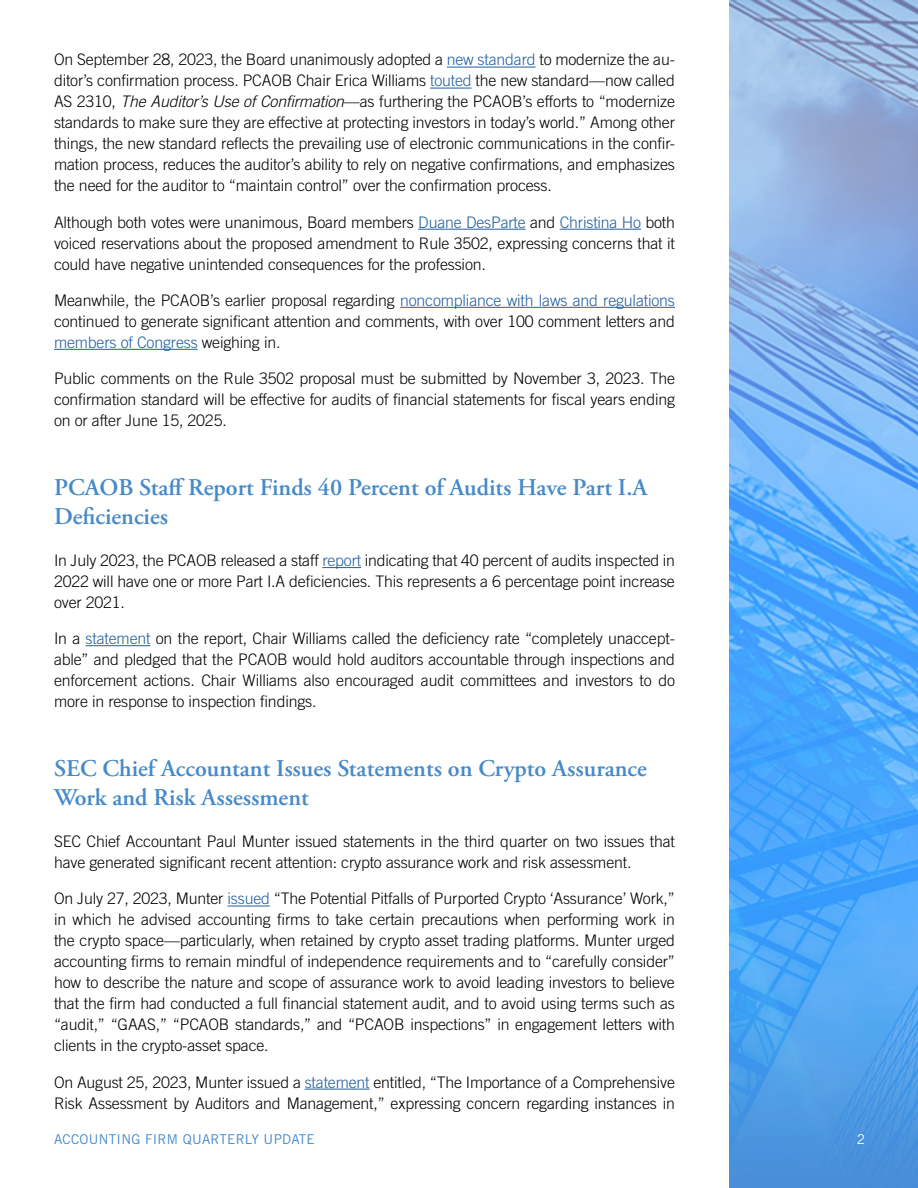
<style>
.page{position:relative;width:918px;height:1188px;background:#fff}
.page>*{position:absolute;margin:0;border:0;box-sizing:border-box;transform-origin:0 0}
.t1{font:600 24px/28.8px "Adobe Garamond Pro";color:#468ac9}
.t2{font:300 15.9px/21px "Trade Gothic LT Std";letter-spacing:-.01em;color:#000;text-align:justify}
.t3{font:13.5px "Trade Gothic LT Std";letter-spacing:.02em;color:#468ac9}
.t4{font:13.5px "Trade Gothic LT Std";color:#fff}
.s1{color:#215e9e}
.s2{font-style:italic}
</style>
<div class="page">
<img style="left:729px;top:0;width:189px;height:1188px">
<hr style="left:447px;top:67px;width:89px;height:1px;background:#215e9e">
<hr style="left:430px;top:88px;width:42px;height:1px;background:#215e9e">
<hr style="left:418px;top:229px;width:108px;height:1px;background:#215e9e">
<hr style="left:560px;top:229px;width:81px;height:1px;background:#215e9e">
<hr style="left:400px;top:307px;width:275px;height:1px;background:#215e9e">
<hr style="left:54px;top:349px;width:144px;height:1px;background:#215e9e">
<hr style="left:322px;top:567px;width:39px;height:1px;background:#215e9e">
<hr style="left:86px;top:645px;width:64px;height:1px;background:#215e9e">
<hr style="left:228px;top:906px;width:42px;height:1px;background:#215e9e">
<hr style="left:305px;top:1089px;width:65px;height:1px;background:#215e9e">
<p class="t2" style="left:54px;top:49px;width:623px">On September 28, 2023, the Board unanimously adopted a <span class="s1">new standard</span> to modernize the au&shy;ditor’s confirmation process. PCAOB Chair Erica Williams <span class="s1">touted</span> the new standard—now called AS 2310, <span class="s2">The Auditor’s Use of Confirmation</span>—as furthering the PCAOB’s efforts to “modernize standards to make sure they are effective at protecting investors in today’s world.” Among other things, the new standard reflects the prevailing use of electronic communications in the confir&shy;mation process, reduces the auditor’s ability to rely on negative confirmations, and emphasizes the need for the auditor to “maintain control” over the confirmation process.</p>
<p class="t2" style="left:54px;top:211px;width:622px">Although both votes were unanimous, Board members <span class="s1">Duane DesParte</span> and <span class="s1">Christina Ho</span> both voiced reservations about the proposed amendment to Rule 3502, expressing concerns that it could have negative unintended consequences for the profession.</p>
<p class="t2" style="left:54px;top:289px;width:622px">Meanwhile, the PCAOB’s earlier proposal regarding <span class="s1">noncompliance with laws and regulations </span>continued to generate significant attention and comments, with over 100 comment letters and <span class="s1">members of Congress</span> weighing in.</p>
<p class="t2" style="left:54px;top:368px;width:623px">Public comments on the Rule 3502 proposal must be submitted by November 3, 2023. The confirmation standard will be effective for audits of financial statements for fiscal years ending on or after June 15, 2025.</p>
<h1 class="t1" style="left:54px;top:473px;width:595px">PCAOB Staff Report Finds 40 Percent of Audits Have Part I.A<br>Deficiencies</h1>
<p class="t2" style="left:54px;top:550px;width:623px">In July 2023, the PCAOB released a staff <span class="s1">report</span> indicating that 40 percent of audits inspected in 2022 will have one or more Part I.A deficiencies. This represents a 6 percentage point increase over 2021.</p>
<p class="t2" style="left:54px;top:628px;width:623px">In a <span class="s1">statement</span> on the report, Chair Williams called the deficiency rate “completely unaccept&shy;able” and pledged that the PCAOB would hold auditors accountable through inspections and enforcement actions. Chair Williams also encouraged audit committees and investors to do more in response to inspection findings.</p>
<h1 class="t1" style="left:54px;top:755px;width:595px">SEC Chief Accountant Issues Statements on Crypto Assurance<br>Work and Risk Assessment</h1>
<p class="t2" style="left:54px;top:831px;width:623px">SEC Chief Accountant Paul Munter issued statements in the third quarter on two issues that have generated significant recent attention: crypto assurance work and risk assessment.</p>
<p class="t2" style="left:54px;top:888px;width:623px">On July 27, 2023, Munter <span class="s1">issued</span> “The Potential Pitfalls of Purported Crypto ‘Assurance’ Work,” in which he advised accounting firms to take certain precautions when performing work in the crypto space—particularly, when retained by crypto asset trading platforms. Munter urged accounting firms to remain mindful of independence requirements and to “carefully consider” how to describe the nature and scope of assurance work to avoid leading investors to believe that the firm had conducted a full financial statement audit, and to avoid using terms such as “audit,” “GAAS,” “PCAOB standards,” and “PCAOB inspections” in engagement letters with clients in the crypto-asset space.</p>
<p class="t2" style="left:54px;top:1071px;width:623px">On August 25, 2023, Munter issued a <span class="s1">statement</span> entitled, “The Importance of a Comprehensive<br>Risk Assessment by Auditors and Management,” expressing concern regarding instances in</p>
<p class="t3" style="left:54px;top:1131px;width:262px">ACCOUNTING FIRM QUARTERLY UPDATE</p>
<p class="t4" style="left:857px;top:1131px;width:10px">2</p>
</div>
